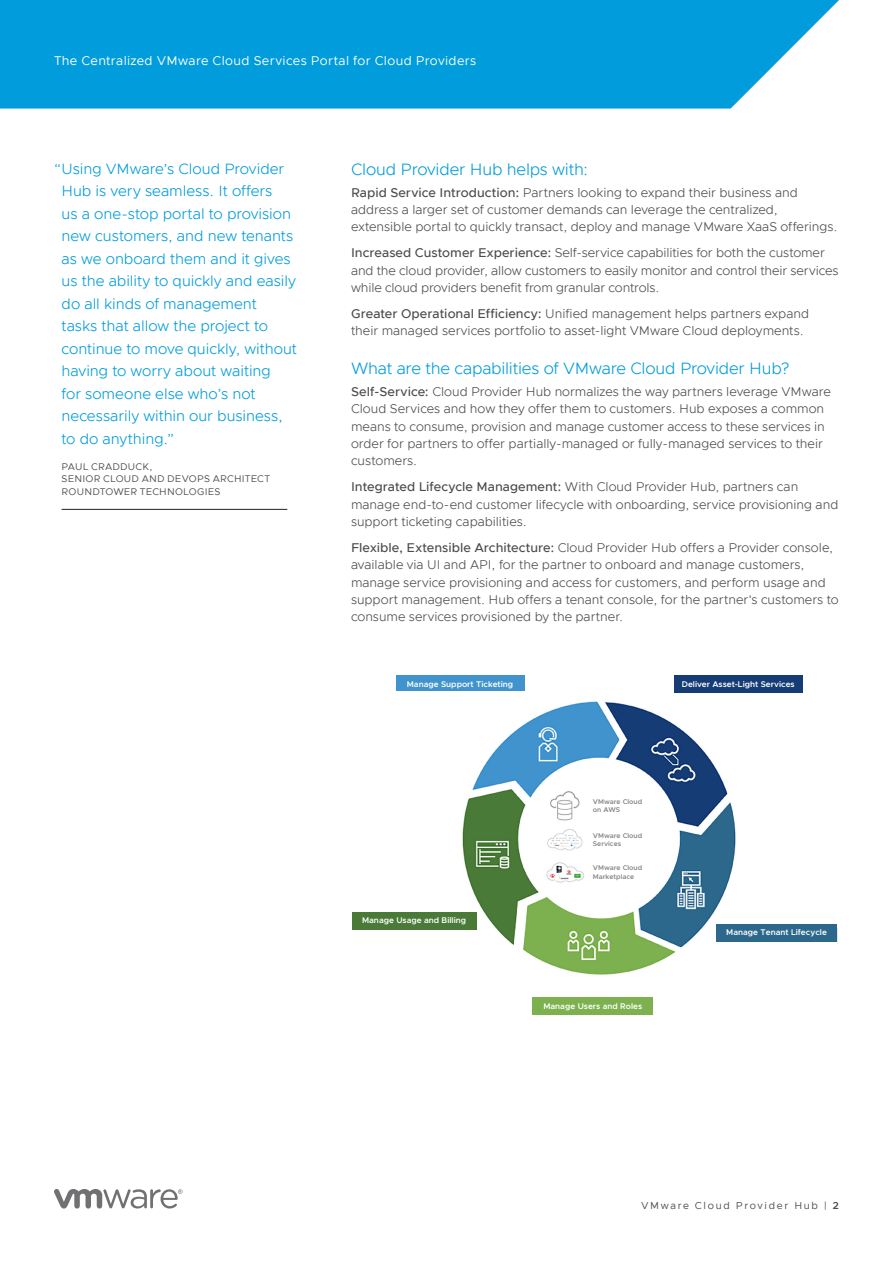
<style>
.page{position:relative;width:893px;height:1263px;background:#fff}
.page>*{position:absolute;margin:0;border:0;box-sizing:border-box;transform-origin:0 0}
._4a__SUBHEAD-1{font:300 16.5px "Metropolis";letter-spacing:-.015em;color:#009cdc}
.t1{font:300 15px/22.5px "Metropolis";letter-spacing:-.005em;color:#009cdc}
._3a__BODY_TEXT{font:300 12.75px/17.2px "Metropolis";color:#4b4c4d}
.FOLIO-WHITE{font:12.75px "Metropolis";letter-spacing:.025em;color:#fff}
.t2{font:10.2px "Metropolis";letter-spacing:.165em;color:#4b4c4d}
._5d__SIDE_QUOTE_ATTR{font:9.75px/12.8px "Metropolis";letter-spacing:.02em;color:#4b4c4d}
.t3{font:600 8.25px "Metropolis";color:#fff}
.t4{font:600 6.9px/8.2px "Metropolis";color:#868686}
.s1{font-weight:500}
.s2{font-weight:600}
</style>
<div class="page">
<img style="left:396px;top:675px;width:442px;height:300px">
<div style="left:665px;top:684px;width:146px;height:33px;background:#fff"></div>
<div style="left:352px;top:915px;width:125px;height:17px;background:linear-gradient(to right,#497a38,#497a38)"></div>
<div style="left:716px;top:927px;width:121px;height:17px;background:linear-gradient(to right,#2c688c,#2c688c)"></div>
<div style="left:586px;top:797px;width:79px;height:86px;background:#fff"></div>
<div style="left:674px;top:676px;width:128px;height:17px;background:#153c75"></div>
<div style="left:396px;top:676px;width:128px;height:17px;background:#4193cd"></div>
<div style="left:389px;top:692px;width:142px;height:25px;background:#fff"></div>
<div style="left:352px;top:912px;width:125px;height:17px;background:#497a38"></div>
<div style="left:532px;top:998px;width:121px;height:17px;background:#7db14f"></div>
<div style="left:716px;top:924px;width:121px;height:17px;background:#2c688c"></div>
<svg style="left:0;top:0;width:839px;height:109px;background:#11a2de"></svg>
<hr style="left:62px;top:509px;width:225px;height:1px;background:#231f20">
<svg style="left:54px;top:1189px;width:129px;height:19px"></svg>
<p class="FOLIO-WHITE" style="left:54px;top:52px;width:424px">The Centralized VMware Cloud Services Portal for Cloud Providers</p>
<p class="t1" style="left:62px;top:157px;width:237px;text-indent:-8px">“Using VMware’s Cloud Provider<br>Hub is very seamless. It offers<br>us a one-stop portal to provision new customers, and new tenants as we onboard them and it gives us the ability to quickly and easily do all kinds of management<br>tasks that allow the project to continue to move quickly, without having to worry about waiting<br>for someone else who’s not necessarily within our business, to do anything.”</p>
<p class="_5d__SIDE_QUOTE_ATTR" style="left:62px;top:460px;width:210px">PAUL CRADDUCK,<br>SENIOR CLOUD AND DEVOPS ARCHITECT<br>ROUNDTOWER TECHNOLOGIES</p>
<p class="_4a__SUBHEAD-1" style="left:351px;top:159px;width:239px">Cloud Provider Hub helps with:</p>
<p class="_3a__BODY_TEXT" style="left:351px;top:184px;width:488px"><span class="s1">Rapid Service Introduction:</span> Partners looking to expand their business and address a larger set of customer demands can leverage the centralized, extensible portal to quickly transact, deploy and manage VMware XaaS offerings.</p>
<p class="_3a__BODY_TEXT" style="left:351px;top:244px;width:489px"><span class="s1">Increased Customer Experience:</span> Self-service capabilities for both the customer and the cloud provider, allow customers to easily monitor and control their services while cloud providers benefit from granular controls.</p>
<p class="_3a__BODY_TEXT" style="left:351px;top:305px;width:460px"><span class="s1">Greater Operational Efficiency:</span> Unified management helps partners expand their managed services portfolio to asset-light VMware Cloud deployments.</p>
<p class="_4a__SUBHEAD-1" style="left:351px;top:359px;width:440px">What are the capabilities of VMware Cloud Provider Hub?</p>
<p class="_3a__BODY_TEXT" style="left:351px;top:383px;width:481px"><span class="s1">Self-Service:</span> Cloud Provider Hub normalizes the way partners leverage VMware Cloud Services and how they offer them to customers. Hub exposes a common means to consume, provision and manage customer access to these services in order for partners to offer partially-managed or fully-managed services to their customers.</p>
<p class="_3a__BODY_TEXT" style="left:351px;top:478px;width:489px"><span class="s1">Integrated Lifecycle Management:</span> With Cloud Provider Hub, partners can manage end-to-end customer lifecycle with onboarding, service provisioning and support ticketing capabilities.</p>
<p class="_3a__BODY_TEXT" style="left:351px;top:539px;width:489px"><span class="s1">Flexible, Extensible Architecture:</span> Cloud Provider Hub offers a Provider console, available via UI and API, for the partner to onboard and manage customers, manage service provisioning and access for customers, and perform usage and support management. Hub offers a tenant console, for the partner’s customers to consume services provisioned by the partner.</p>
<p class="t3" style="left:407px;top:679px;width:108px">Manage Support Ticketing</p>
<p class="t3" style="left:682px;top:679px;width:115px">Deliver Asset-Light Services</p>
<p class="t3" style="left:362px;top:915px;width:106px">Manage Usage and Billing</p>
<p class="t4" style="left:593px;top:798px;width:51px">VMware Cloud on AWS</p>
<p class="t4" style="left:593px;top:831px;width:51px">VMware Cloud<br>Services</p>
<p class="t4" style="left:593px;top:864px;width:51px">VMware Cloud<br>Marketplace</p>
<p class="t3" style="left:543px;top:1000px;width:100px">Manage Users and Roles</p>
<p class="t3" style="left:726px;top:927px;width:102px">Manage Tenant Lifecycle</p>
<p class="t2" style="left:641px;top:1199px;width:199px">VMware Cloud Provider Hub | <span class="s2">2</span></p>
</div>
